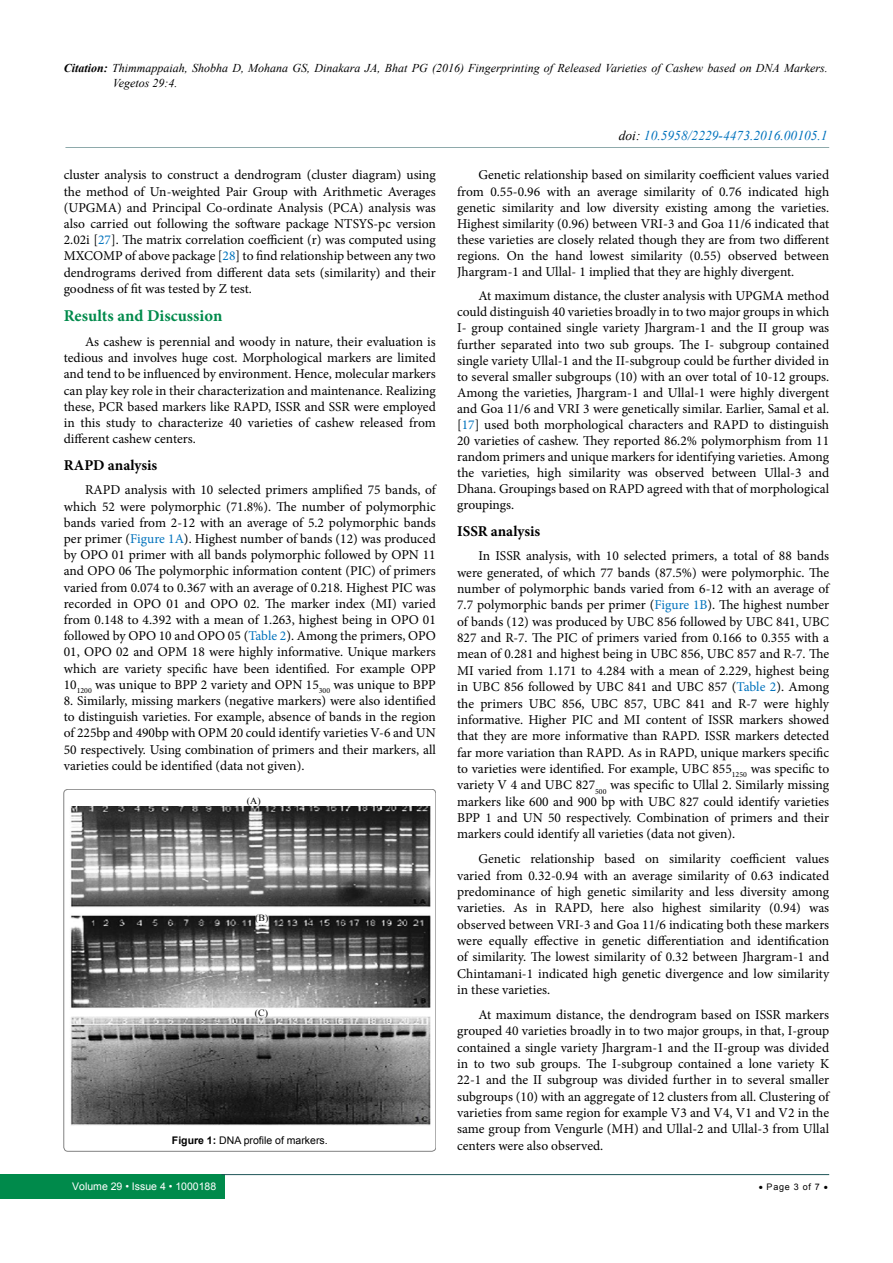
<style>
.page{position:relative;width:893px;height:1263px;background:#fff}
.page>*{position:absolute;margin:0;border:0;box-sizing:border-box;transform-origin:0 0}
.t1{font:700 16.5px "Minion Pro";color:#008a4b}
.t2{font:700 15px "Minion Pro";color:#000}
.t3{font:13.5px/16.4px "Minion Pro";color:#000;text-align:justify}
.t4{font:italic 13.5px "Times New Roman";color:#0072bc}
.t5{font:italic 12px/15px "Times New Roman";color:#000}
.t6{font:10.5px "Arial";color:#000}
.t7{font:10.5px "Arial";color:#fff}
.t8{font:9.45px "Times New Roman";color:#000;scale:1.04 1}
.t9{font:9px "Arial";letter-spacing:.08em;color:#000}
.s1{font-weight:700}
.s2{color:#0072bc}
.s3{color:#000}
</style>
<div class="page">
<div style="left:0;top:1174px;width:225px;height:25px;background:#008a4b"></div>
<hr style="left:221px;top:1174px;width:608px;height:1px;background:#1d5557">
<hr style="left:65px;top:147px;width:764px;height:1px;background:#1d5557">
<div style="left:64px;top:789px;width:372px;height:362px;border:1px solid #000;border-radius:4px"></div>
<img style="left:70px;top:807px;width:361px;height:319px">
<p class="t5" style="left:113px;top:60px;width:716px;text-indent:-49px"><span class="s1">Citation:</span> Thimmappaiah, Shobha D, Mohana GS, Dinakara JA, Bhat PG (2016) Fingerprinting of Released Varieties of Cashew based on DNA Markers.<br>Vegetos 29:4.</p>
<p class="t3" style="left:64px;top:167px;width:374px">cluster analysis to construct a dendrogram (cluster diagram) using the method of Un-weighted Pair Group with Arithmetic Averages (UPGMA) and Principal Co-ordinate Analysis (PCA) analysis was also carried out following the software package NTSYS-pc version 2.02i [<span class="s2">27</span>]. The matrix correlation coefficient (r) was computed using MXCOMP of above package [<span class="s2">28</span>] to find relationship between any two dendrograms derived from different data sets (similarity) and their goodness of fit was tested by Z test.</p>
<p class="t1" style="left:64px;top:304px;width:160px">Results and Discussion</p>
<p class="t3" style="left:64px;top:334px;width:374px;text-indent:21px">As cashew is perennial and woody in nature, their evaluation is tedious and involves huge cost. Morphological markers are limited and tend to be influenced by environment. Hence, molecular markers can play key role in their characterization and maintenance. Realizing these, PCR based markers like RAPD, ISSR and SSR were employed in this study to characterize 40 varieties of cashew released from different cashew centers.</p>
<p class="t2" style="left:64px;top:454px;width:95px">RAPD analysis</p>
<p class="t3" style="left:64px;top:482px;width:374px;text-indent:21px">RAPD analysis with 10 selected primers amplified 75 bands, of which 52 were polymorphic (71.8%). The number of polymorphic bands varied from 2-12 with an average of 5.2 polymorphic bands per primer (<span class="s2">Figure 1A</span>). Highest number of bands (12) was produced by OPO 01 primer with all bands polymorphic followed by OPN 11 and OPO 06 The polymorphic information content (PIC) of primers varied from 0.074 to 0.367 with an average of 0.218. Highest PIC was recorded in OPO 01 and OPO 02. The marker index (MI) varied from 0.148 to 4.392 with a mean of 1.263, highest being in OPO 01 followed by OPO 10 and OPO 05 (<span class="s2">Table 2</span>). Among the primers, OPO 01, OPO 02 and OPM 18 were highly informative. Unique markers which are variety specific have been identified. For example OPP 10<sub>1200</sub> was unique to BPP 2 variety and OPN 15<sub>300</sub> was unique to BPP</p>
<p class="t3" style="left:64px;top:693px;width:374px">8. Similarly, missing markers (negative markers) were also identified to distinguish varieties. For example, absence of bands in the region of 225bp and 490bp with OPM 20 could identify varieties V-6 and UN 50 respectively. Using combination of primers and their markers, all varieties could be identified (data not given).</p>
<p class="t8" style="left:247px;top:795px;width:15px">(A)</p>
<p class="t8" style="left:255px;top:912px;width:14px">(B)</p>
<p class="t8" style="left:255px;top:1007px;width:14px">(C)</p>
<p class="t6" style="left:172px;top:1133px;width:157px"><span class="s1">Figure 1:</span> DNA profile of markers.</p>
<p class="t4" style="left:619px;top:126px;width:210px"><span class="s3">doi:</span> 10.5958/2229-4473.2016.00105.1</p>
<p class="t3" style="left:457px;top:167px;width:374px;text-indent:21px">Genetic relationship based on similarity coefficient values varied from 0.55-0.96 with an average similarity of 0.76 indicated high genetic similarity and low diversity existing among the varieties.<br>Highest similarity (0.96) between VRI-3 and Goa 11/6 indicated that these varieties are closely related though they are from two different regions. On the hand lowest similarity (0.55) observed between Jhargram-1 and Ullal- 1 implied that they are highly divergent.</p>
<p class="t3" style="left:457px;top:288px;width:374px;text-indent:21px">At maximum distance, the cluster analysis with UPGMA method could distinguish 40 varieties broadly in to two major groups in which I- group contained single variety Jhargram-1 and the II group was further separated into two sub groups. The I- subgroup contained single variety Ullal-1 and the II-subgroup could be further divided in to several smaller subgroups (10) with an over total of 10-12 groups.<br>Among the varieties, Jhargram-1 and Ullal-1 were highly divergent and Goa 11/6 and VRI 3 were genetically similar. Earlier, Samal et al. [<span class="s2">17</span>] used both morphological characters and RAPD to distinguish 20 varieties of cashew. They reported 86.2% polymorphism from 11 random primers and unique markers for identifying varieties. Among the varieties, high similarity was observed between Ullal-3 and Dhana. Groupings based on RAPD agreed with that of morphological groupings.</p>
<p class="t2" style="left:457px;top:520px;width:85px">ISSR analysis</p>
<p class="t3" style="left:457px;top:548px;width:374px;text-indent:21px">In ISSR analysis, with 10 selected primers, a total of 88 bands were generated, of which 77 bands (87.5%) were polymorphic. The number of polymorphic bands varied from 6-12 with an average of 7.7 polymorphic bands per primer (<span class="s2">Figure 1B</span>). The highest number of bands (12) was produced by UBC 856 followed by UBC 841, UBC 827 and R-7. The PIC of primers varied from 0.166 to 0.355 with a mean of 0.281 and highest being in UBC 856, UBC 857 and R-7. The MI varied from 1.171 to 4.284 with a mean of 2.229, highest being in UBC 856 followed by UBC 841 and UBC 857 (<span class="s2">Table 2</span>). Among the primers UBC 856, UBC 857, UBC 841 and R-7 were highly informative. Higher PIC and MI content of ISSR markers showed that they are more informative than RAPD. ISSR markers detected far more variation than RAPD. As in RAPD, unique markers specific to varieties were identified. For example, UBC 855<sub>1250</sub> was specific to variety V 4 and UBC 827<sub>500</sub> was specific to Ullal 2. Similarly missing markers like 600 and 900 bp with UBC 827 could identify varieties BPP 1 and UN 50 respectively. Combination of primers and their markers could identify all varieties (data not given).</p>
<p class="t3" style="left:457px;top:851px;width:374px;text-indent:21px">Genetic relationship based on similarity coefficient values varied from 0.32-0.94 with an average similarity of 0.63 indicated predominance of high genetic similarity and less diversity among varieties. As in RAPD, here also highest similarity (0.94) was observed between VRI-3 and Goa 11/6 indicating both these markers were equally effective in genetic differentiation and identification of similarity. The lowest similarity of 0.32 between Jhargram-1 and Chintamani-1 indicated high genetic divergence and low similarity in these varieties.</p>
<p class="t3" style="left:457px;top:1006px;width:374px;text-indent:21px">At maximum distance, the dendrogram based on ISSR markers grouped 40 varieties broadly in to two major groups, in that, I-group contained a single variety Jhargram-1 and the II-group was divided in to two sub groups. The I-subgroup contained a lone variety K 22-1 and the II subgroup was divided further in to several smaller subgroups (10) with an aggregate of 12 clusters from all. Clustering of varieties from same region for example V3 and V4, V1 and V2 in the same group from Vengurle (MH) and Ullal-2 and Ullal-3 from Ullal centers were also observed.</p>
<p class="t7" style="left:72px;top:1180px;width:145px">Volume 29 • Issue 4 • 1000188</p>
<p class="t9" style="left:759px;top:1181px;width:71px">• Page 3 of 7 •</p>
</div>
